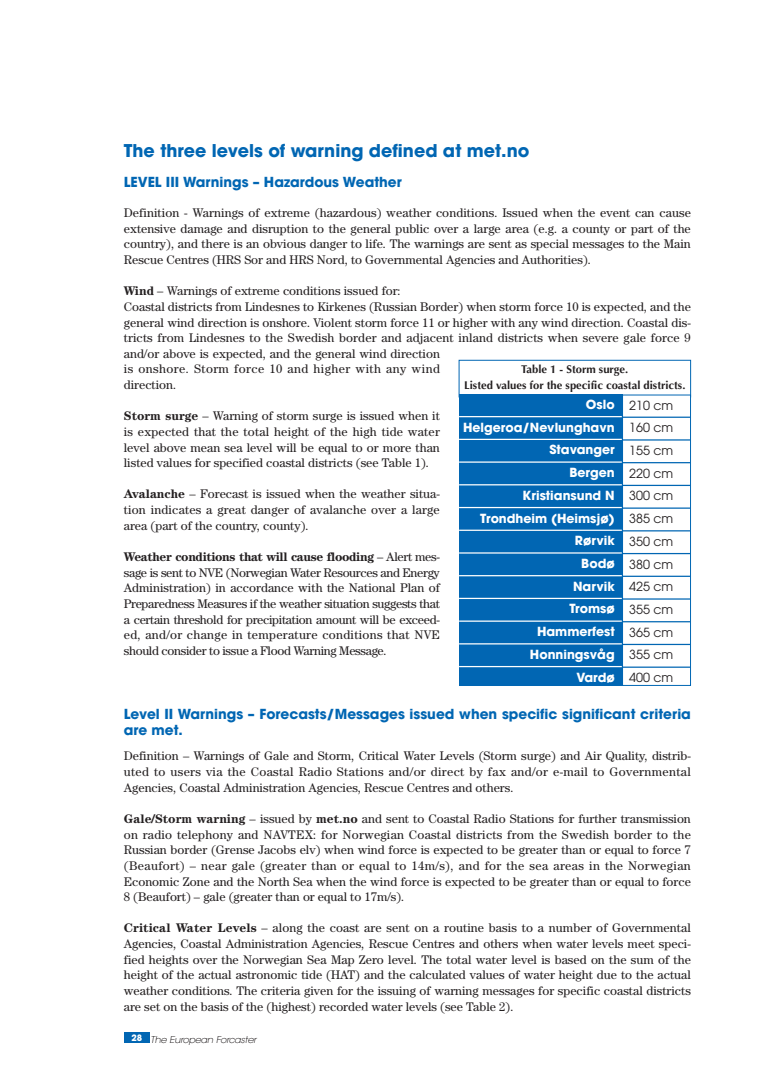
<style>
.page{position:relative;width:779px;height:1088px;background:#fff}
.page>*{position:absolute;margin:0;border:0;box-sizing:border-box;transform-origin:0 0}
.t1{font:700 17.5px "Avant Garde";color:#0166b3}
.t2{font:700 13.75px/15.6px "Avant Garde";color:#0166b3}
.t3{font:12.5px/15.6px "Century";color:#231f20;text-align:justify}
.t4{font:700 12.5px/22.8px "Avant Garde";color:#fff;text-align:right}
.t5{font:12.5px/22.8px "Avant Garde";color:#231f20;text-align:justify}
.t6{font:700 11.25px/15.8px "Optima";color:#231f20;text-align:center}
.t7{font:italic 200 9.38px "Avant Garde";color:#231f20}
.s1{font-weight:700}
</style>
<div class="page">
<div style="left:124px;top:1032px;width:25px;height:10px;background:#0166b3"></div>
<div style="left:459px;top:360px;width:232px;height:37px;border:1px solid #0166b3"></div>
<div style="left:459px;top:395px;width:163px;height:291px;background:#0166b3"></div>
<hr style="left:623px;top:416px;width:67px;height:2px;background:#0166b3">
<hr style="left:623px;top:439px;width:67px;height:1px;background:#0166b3">
<hr style="left:623px;top:462px;width:67px;height:1px;background:#0166b3">
<hr style="left:623px;top:485px;width:67px;height:1px;background:#0166b3">
<hr style="left:623px;top:507px;width:67px;height:2px;background:#0166b3">
<hr style="left:623px;top:530px;width:67px;height:1px;background:#0166b3">
<hr style="left:623px;top:553px;width:67px;height:1px;background:#0166b3">
<hr style="left:623px;top:575px;width:67px;height:2px;background:#0166b3">
<hr style="left:623px;top:598px;width:67px;height:1px;background:#0166b3">
<hr style="left:623px;top:621px;width:67px;height:1px;background:#0166b3">
<hr style="left:623px;top:644px;width:67px;height:1px;background:#0166b3">
<hr style="left:623px;top:666px;width:67px;height:2px;background:#0166b3">
<div style="left:622px;top:395px;width:69px;height:290px;border:1px solid #0166b3"></div>
<hr style="left:459px;top:416px;width:163px;height:1px;background:#fff">
<hr style="left:459px;top:439px;width:163px;height:1px;background:#fff">
<hr style="left:459px;top:461px;width:163px;height:2px;background:#fff">
<hr style="left:459px;top:484px;width:163px;height:1px;background:#fff">
<hr style="left:459px;top:507px;width:163px;height:1px;background:#fff">
<hr style="left:459px;top:529px;width:163px;height:2px;background:#fff">
<hr style="left:459px;top:552px;width:163px;height:1px;background:#fff">
<hr style="left:459px;top:575px;width:163px;height:1px;background:#fff">
<hr style="left:459px;top:598px;width:163px;height:1px;background:#fff">
<hr style="left:459px;top:620px;width:163px;height:1px;background:#fff">
<hr style="left:459px;top:643px;width:163px;height:1px;background:#fff">
<hr style="left:459px;top:666px;width:163px;height:1px;background:#fff">
<h1 class="t1" style="left:124px;top:144px;width:407px">The three levels of warning defined at met.no</h1>
<p class="t2" style="left:124px;top:176px;width:279px">LEVEL III Warnings – Hazardous Weather</p>
<p class="t3" style="left:124px;top:206px;width:568px">Definition - Warnings of extreme (hazardous) weather conditions. Issued when the event can cause extensive damage and disruption to the general public over a large area (e.g. a county or part of the country), and there is an obvious danger to life. The warnings are sent as special messages to the Main Rescue Centres (HRS Sor and HRS Nord, to Governmental Agencies and Authorities).</p>
<p class="t3" style="left:124px;top:284px;width:568px;text-align:left"><span class="s1">Wind</span> – Warnings of extreme conditions issued for:<br>Coastal districts from Lindesnes to Kirkenes (Russian Border) when storm force 10 is expected, and the general wind direction is onshore. Violent storm force 11 or higher with any wind direction. Coastal dis&shy;tricts from Lindesnes to the Swedish border and adjacent inland districts when severe gale force 9 and/or above is expected, and the general wind direction<br>is onshore. Storm force 10 and higher with any wind<br>direction.</p>
<p class="t3" style="left:124px;top:409px;width:318px"><span class="s1">Storm surge</span> – Warning of storm surge is issued when it is expected that the total height of the high tide water level above mean sea level will be equal to or more than listed values for specified coastal districts (see Table 1).</p>
<p class="t3" style="left:124px;top:487px;width:317px"><span class="s1">Avalanche</span> – Forecast is issued when the weather situa&shy;tion indicates a great danger of avalanche over a large area (part of the country, county).</p>
<p class="t3" style="left:124px;top:550px;width:318px"><span class="s1">Weather conditions that will cause flooding</span> – Alert mes&shy;sage is sent to NVE (Norwegian Water Resources and Energy Administration) in accordance with the National Plan of Preparedness Measures if the weather situation suggests that a certain threshold for precipitation amount will be exceed&shy;ed, and/or change in temperature conditions that NVE should consider to issue a Flood Warning Message.</p>
<p class="t6" style="left:464px;top:362px;width:223px">Table 1 - Storm surge.<br>Listed values for the specific coastal districts.</p>
<p class="t5" style="left:629px;top:395px;width:46px">210 cm 160 cm 155 cm 220 cm 300 cm 385 cm 350 cm 380 cm 425 cm 355 cm 365 cm 355 cm 400 cm</p>
<p class="t4" style="left:463px;top:394px;width:153px">Oslo<br>Helgeroa/Nevlunghavn<br>Stavanger<br>Bergen<br>Kristiansund N<br>Trondheim (Heimsjø)<br>Rørvik<br>Bodø<br>Narvik<br>Tromsø<br>Hammerfest<br>Honningsvåg<br>Vardø</p>
<p class="t2" style="left:124px;top:707px;width:568px">Level II Warnings – Forecasts/Messages issued when specific significant criteria are met.</p>
<p class="t3" style="left:124px;top:749px;width:568px">Definition – Warnings of Gale and Storm, Critical Water Levels (Storm surge) and Air Quality, distrib&shy;uted to users via the Coastal Radio Stations and/or direct by fax and/or e-mail to Governmental Agencies, Coastal Administration Agencies, Rescue Centres and others.</p>
<p class="t3" style="left:124px;top:812px;width:568px"><span class="s1">Gale/Storm warning</span> – issued by <span class="s1">met.no</span> and sent to Coastal Radio Stations for further transmission on radio telephony and NAVTEX: for Norwegian Coastal districts from the Swedish border to the Russian border (Grense Jacobs elv) when wind force is expected to be greater than or equal to force 7 (Beaufort) – near gale (greater than or equal to 14m/s), and for the sea areas in the Norwegian Economic Zone and the North Sea when the wind force is expected to be greater than or equal to force 8 (Beaufort) – gale (greater than or equal to 17m/s).</p>
<p class="t3" style="left:124px;top:921px;width:568px"><span class="s1">Critical Water Levels</span> – along the coast are sent on a routine basis to a number of Governmental Agencies, Coastal Administration Agencies, Rescue Centres and others when water levels meet speci&shy;fied heights over the Norwegian Sea Map Zero level. The total water level is based on the sum of the height of the actual astronomic tide (HAT) and the calculated values of water height due to the actual weather conditions. The criteria given for the issuing of warning messages for specific coastal districts are set on the basis of the (highest) recorded water levels (see Table 2).</p>
<p class="t7" style="left:131px;top:1035px;width:128px"><sup>2</sup> <sup>8</sup> The European Forcaster</p>
</div>
